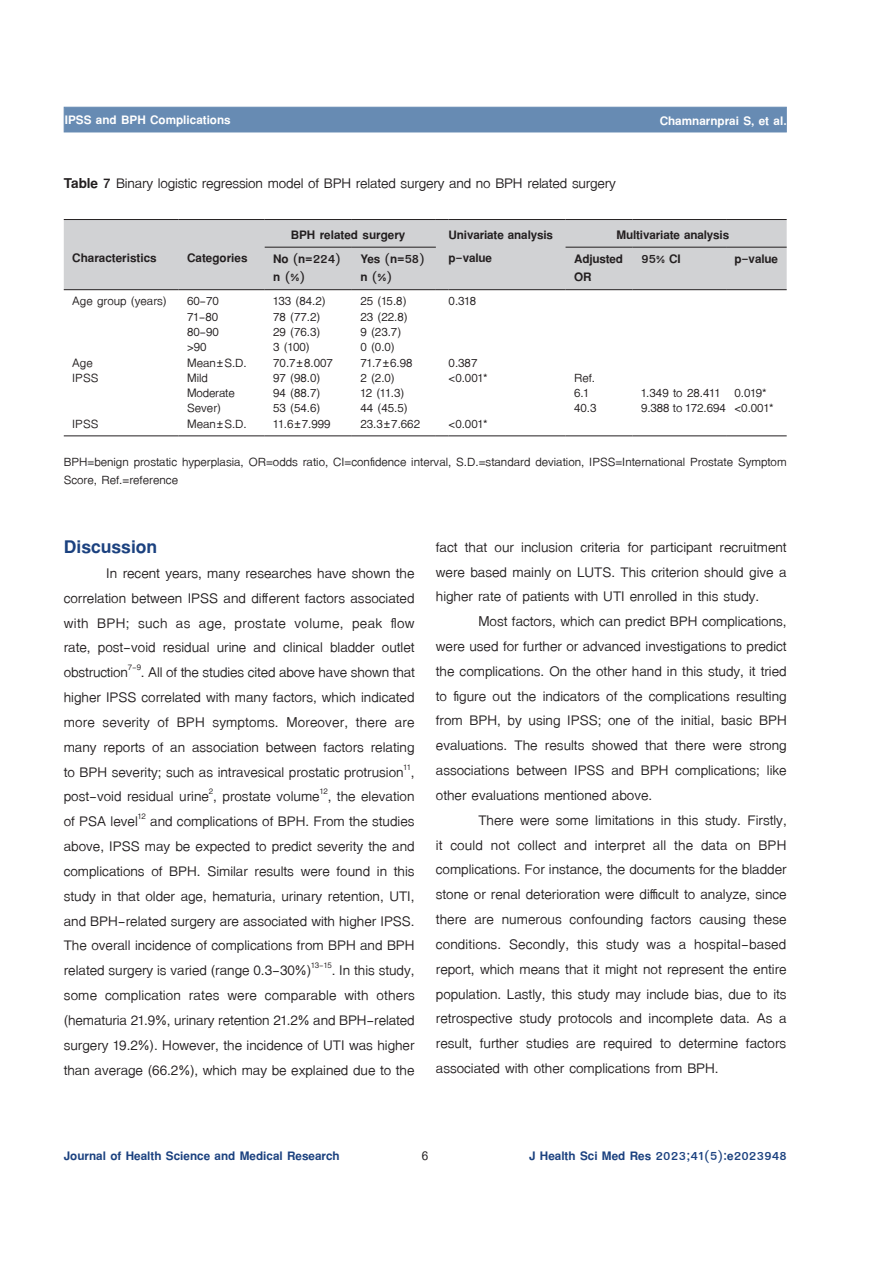
<style>
.page{position:relative;width:893px;height:1263px;background:#fff}
.page>*{position:absolute;margin:0;border:0;box-sizing:border-box;transform-origin:0 0}
.t1{font:700 27px "TF Lanna";color:#1b417f}
.t2{font:21px/24.8px "TF Lanna";color:#231f20;text-align:justify}
.t3{font:18px/38.4px "TF Lanna";color:#231f20}
.t4{font:700 18px/18px "TF Lanna";letter-spacing:-.01em;color:#231f20}
.t5{font:700 18px "TF Lanna";color:#1b417f}
.t6{font:700 18px "TF Lanna";color:#fff}
.t7{font:700 18px "Cordia UPC";color:#231f20}
.s1{font-weight:700}
</style>
<div class="page">
<div style="left:64px;top:107px;width:723px;height:25px;background:#678bb3"></div>
<div style="left:64px;top:220px;width:723px;height:69px;background:#d1d2d4"></div>
<hr style="left:64px;top:219px;width:115px;height:1px;background:#231f20">
<hr style="left:179px;top:219px;width:86px;height:1px;background:#231f20">
<svg style="left:436px;top:219px;width:13px;height:1px"></svg>
<hr style="left:449px;top:219px;width:117px;height:1px;background:#231f20">
<hr style="left:265px;top:219px;width:87px;height:1px;background:#231f20">
<hr style="left:352px;top:219px;width:84px;height:1px;background:#231f20">
<hr style="left:265px;top:247px;width:87px;height:1px;background:#231f20">
<hr style="left:352px;top:247px;width:84px;height:1px;background:#231f20">
<hr style="left:566px;top:219px;width:66px;height:1px;background:#231f20">
<hr style="left:632px;top:219px;width:94px;height:1px;background:#231f20">
<hr style="left:726px;top:219px;width:61px;height:1px;background:#231f20">
<hr style="left:566px;top:247px;width:66px;height:1px;background:#231f20">
<hr style="left:632px;top:247px;width:94px;height:1px;background:#231f20">
<hr style="left:726px;top:247px;width:61px;height:1px;background:#231f20">
<hr style="left:64px;top:289px;width:115px;height:1px;background:#231f20">
<hr style="left:179px;top:289px;width:86px;height:1px;background:#231f20">
<hr style="left:265px;top:289px;width:87px;height:1px;background:#231f20">
<hr style="left:352px;top:289px;width:84px;height:1px;background:#231f20">
<svg style="left:436px;top:289px;width:13px;height:1px"></svg>
<hr style="left:449px;top:289px;width:117px;height:1px;background:#231f20">
<hr style="left:566px;top:289px;width:66px;height:1px;background:#231f20">
<hr style="left:632px;top:289px;width:94px;height:1px;background:#231f20">
<hr style="left:726px;top:289px;width:61px;height:1px;background:#231f20">
<hr style="left:64px;top:435px;width:115px;height:1px;background:#231f20">
<hr style="left:179px;top:435px;width:86px;height:1px;background:#231f20">
<hr style="left:265px;top:435px;width:87px;height:1px;background:#231f20">
<hr style="left:352px;top:435px;width:84px;height:1px;background:#231f20">
<svg style="left:436px;top:435px;width:13px;height:1px"></svg>
<hr style="left:449px;top:435px;width:117px;height:1px;background:#231f20">
<hr style="left:566px;top:435px;width:66px;height:1px;background:#231f20">
<hr style="left:632px;top:435px;width:94px;height:1px;background:#231f20">
<hr style="left:726px;top:435px;width:61px;height:1px;background:#231f20">
<p class="t6" style="left:65px;top:109px;width:167px">IPSS and BPH Complications</p>
<p class="t6" style="left:660px;top:109px;width:128px">Chamnarnprai S, et al.</p>
<p class="t2" style="left:64px;top:171px;width:554px"><span class="s1">Table 7</span> Binary logistic regression model of BPH related surgery and no BPH related surgery</p>
<p class="t4" style="left:291px;top:226px;width:116px">BPH related surgery</p>
<p class="t4" style="left:449px;top:226px;width:106px">Univariate analysis</p>
<p class="t4" style="left:616px;top:226px;width:114px">Multivariate analysis</p>
<p class="t4" style="left:72px;top:249px;width:86px">Characteristics</p>
<p class="t4" style="left:187px;top:249px;width:62px">Categories</p>
<p class="t4" style="left:273px;top:249px;width:69px">No (n=224) n (%)</p>
<p class="t4" style="left:360px;top:249px;width:66px">Yes (n=58) n (%)</p>
<p class="t4" style="left:449px;top:249px;width:45px">p-value</p>
<p class="t4" style="left:574px;top:249px;width:51px">Adjusted<br>OR</p>
<p class="t4" style="left:641px;top:249px;width:41px">95% CI</p>
<p class="t4" style="left:735px;top:249px;width:45px">p-value</p>
<p class="t3" style="left:72px;top:282px;width:148px">Age group (years) 60-70</p>
<p class="t3" style="left:273px;top:282px;width:54px">133 (84.2)</p>
<p class="t3" style="left:360px;top:282px;width:48px">25 (15.8)</p>
<p class="t3" style="left:449px;top:282px;width:29px">0.318</p>
<p class="t3" style="left:187px;top:297px;width:33px">71-80</p>
<p class="t3" style="left:273px;top:297px;width:49px">78 (77.2)</p>
<p class="t3" style="left:360px;top:297px;width:49px">23 (22.8)</p>
<p class="t3" style="left:187px;top:313px;width:33px">80-90</p>
<p class="t3" style="left:273px;top:313px;width:49px">29 (76.3)</p>
<p class="t3" style="left:360px;top:313px;width:42px">9 (23.7)</p>
<p class="t3" style="left:187px;top:328px;width:21px">&gt;90</p>
<p class="t3" style="left:273px;top:328px;width:38px">3 (100)</p>
<p class="t3" style="left:360px;top:328px;width:36px">0 (0.0)</p>
<p class="t3" style="left:72px;top:343px;width:22px">Age</p>
<p class="t3" style="left:187px;top:343px;width:61px">Mean±S.D.</p>
<p class="t3" style="left:273px;top:343px;width:61px">70.7±8.007</p>
<p class="t3" style="left:360px;top:343px;width:54px">71.7±6.98</p>
<p class="t3" style="left:449px;top:343px;width:30px">0.387</p>
<p class="t3" style="left:72px;top:359px;width:28px">IPSS</p>
<p class="t3" style="left:187px;top:359px;width:22px">Mild</p>
<p class="t3" style="left:273px;top:359px;width:49px">97 (98.0)</p>
<p class="t3" style="left:360px;top:359px;width:36px">2 (2.0)</p>
<p class="t3" style="left:449px;top:359px;width:40px">&lt;0.001*</p>
<p class="t3" style="left:574px;top:359px;width:23px">Ref.</p>
<p class="t3" style="left:187px;top:374px;width:49px">Moderate</p>
<p class="t3" style="left:273px;top:374px;width:49px">94 (88.7)</p>
<p class="t3" style="left:360px;top:374px;width:45px">12 (11.3)</p>
<p class="t3" style="left:574px;top:374px;width:16px">6.1</p>
<p class="t3" style="left:641px;top:374px;width:127px">1.349 to 28.411 0.019*</p>
<p class="t3" style="left:187px;top:389px;width:35px">Sever)</p>
<p class="t3" style="left:273px;top:389px;width:49px">53 (54.6)</p>
<p class="t3" style="left:360px;top:389px;width:49px">44 (45.5)</p>
<p class="t3" style="left:574px;top:389px;width:24px">40.3</p>
<p class="t3" style="left:641px;top:389px;width:134px">9.388 to 172.694 &lt;0.001*</p>
<p class="t3" style="left:72px;top:405px;width:28px">IPSS</p>
<p class="t3" style="left:187px;top:405px;width:61px">Mean±S.D.</p>
<p class="t3" style="left:273px;top:405px;width:59px">11.6±7.999</p>
<p class="t3" style="left:360px;top:405px;width:61px">23.3±7.662</p>
<p class="t3" style="left:64px;top:405px;width:724px;text-indent:385px">&lt;0.001*<br>BPH=benign prostatic hyperplasia, OR=odds ratio, CI=confidence interval, S.D.=standard deviation, IPSS=International Prostate Symptom</p>
<p class="t3" style="left:64px;top:461px;width:116px">Score, Ref.=reference</p>
<p class="t1" style="left:64px;top:530px;width:95px">Discussion</p>
<p class="t2" style="left:64px;top:561px;width:353px;text-indent:43px">In recent years, many researches have shown the correlation between IPSS and different factors associated with BPH; such as age, prostate volume, peak flow rate, post-void residual urine and clinical bladder outlet obstruction<sup>7-9</sup>. All of the studies cited above have shown that higher IPSS correlated with many factors, which indicated more severity of BPH symptoms. Moreover, there are many reports of an association between factors relating to BPH severity; such as intravesical prostatic protrusion<sup>11</sup>, post-void residual urine<sup>2</sup>, prostate volume<sup>12</sup>, the elevation of PSA level<sup>12</sup> and complications of BPH. From the studies above, IPSS may be expected to predict severity the and complications of BPH. Similar results were found in this study in that older age, hematuria, urinary retention, UTI, and BPH-related surgery are associated with higher IPSS.<br>The overall incidence of complications from BPH and BPH related surgery is varied (range 0.3-30%)<sup>13-15</sup>. In this study, some complication rates were comparable with others (hematuria 21.9%, urinary retention 21.2% and BPH-related surgery 19.2%). However, the incidence of UTI was higher than average (66.2%), which may be explained due to the</p>
<p class="t2" style="left:436px;top:535px;width:352px">fact that our inclusion criteria for participant recruitment were based mainly on LUTS. This criterion should give a higher rate of patients with UTI enrolled in this study.</p>
<p class="t2" style="left:436px;top:609px;width:352px;text-indent:43px">Most factors, which can predict BPH complications, were used for further or advanced investigations to predict the complications. On the other hand in this study, it tried to figure out the indicators of the complications resulting from BPH, by using IPSS; one of the initial, basic BPH evaluations. The results showed that there were strong associations between IPSS and BPH complications; like other evaluations mentioned above.</p>
<p class="t2" style="left:436px;top:808px;width:352px;text-indent:43px">There were some limitations in this study. Firstly, it could not collect and interpret all the data on BPH complications. For instance, the documents for the bladder stone or renal deterioration were difficult to analyze, since there are numerous confounding factors causing these conditions. Secondly, this study was a hospital-based report, which means that it might not represent the entire population. Lastly, this study may include bias, due to its retrospective study protocols and incomplete data. As a result, further studies are required to determine factors associated with other complications from BPH.</p>
<p class="t5" style="left:64px;top:1145px;width:277px">Journal of Health Science and Medical Research</p>
<p class="t7" style="left:422px;top:1145px;width:8px">6</p>
<p class="t5" style="left:529px;top:1145px;width:259px">J Health Sci Med Res 2023;41(5):e2023948</p>
</div>
